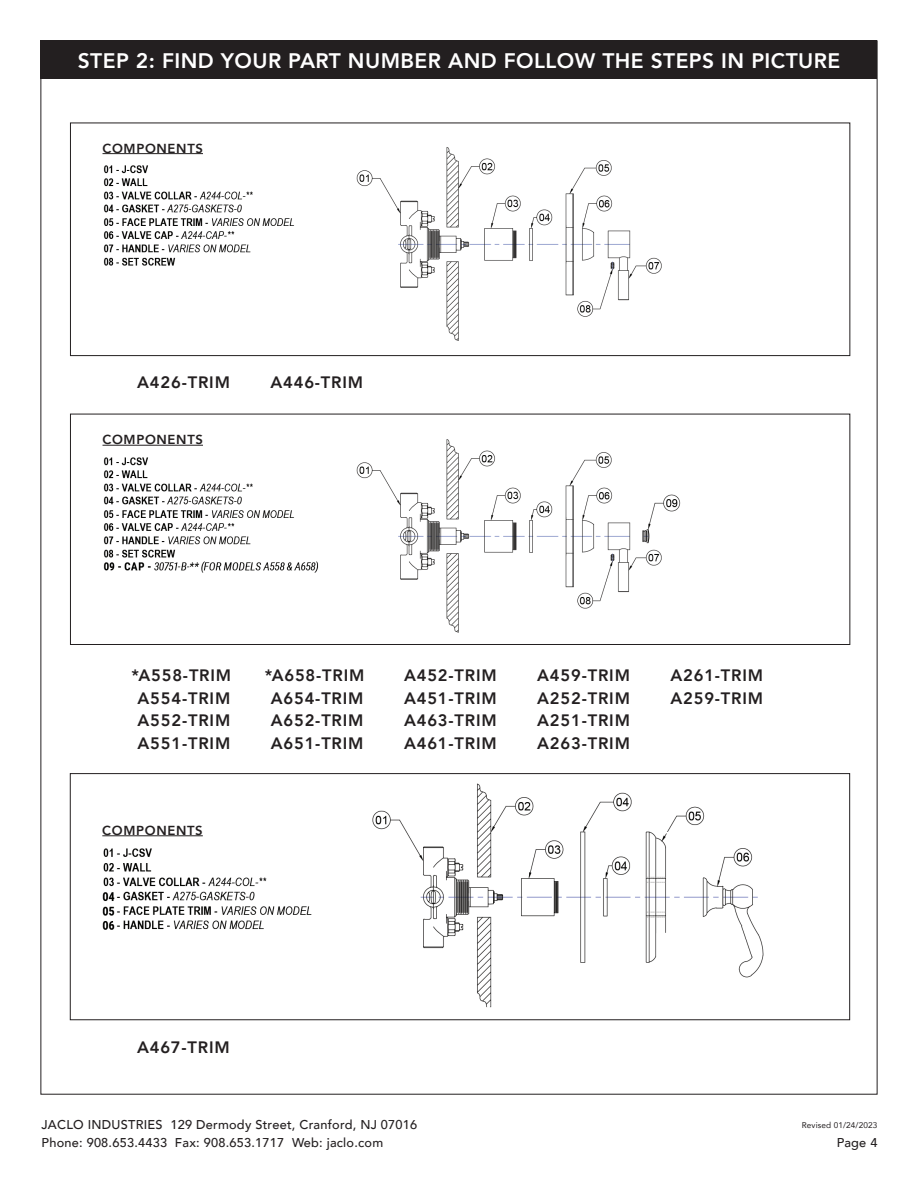
<style>
.page{position:relative;width:918px;height:1188px;background:#fff}
.page>*{position:absolute;margin:0;border:0;box-sizing:border-box;transform-origin:0 0}
.t1{font:800 21px "Avenir";letter-spacing:.02em;color:#fff}
.t2{font:800 16.5px/22.5px "Avenir";letter-spacing:.05em;color:#231f20;text-align:center}
.t3{font:800 13.05px "Avenir";letter-spacing:.05em;color:#231f20}
.t4{font:500 12.75px/18px "Avenir";letter-spacing:.02em;color:#231f20}
.t5{font:8.25px "Avenir";letter-spacing:.015em;color:#231f20}
</style>
<div class="page">
<div style="left:40px;top:40px;width:838px;height:39px;background:#231f20"></div>
<img style="left:102px;top:147px;width:560px;height:194px">
<div style="left:70px;top:123px;width:780px;height:233px;border:1px solid #231f20"></div>
<hr style="left:103px;top:153px;width:100px;height:1px;background:#231f20">
<img style="left:102px;top:439px;width:579px;height:194px">
<div style="left:70px;top:414px;width:780px;height:231px;border:1px solid #231f20"></div>
<hr style="left:103px;top:445px;width:100px;height:1px;background:#231f20">
<img style="left:102px;top:783px;width:662px;height:225px">
<div style="left:70px;top:773px;width:780px;height:247px;border:1px solid #231f20"></div>
<hr style="left:102px;top:835px;width:101px;height:1px;background:#231f20">
<p class="t1" style="left:78px;top:44px;width:764px">STEP 2: FIND YOUR PART NUMBER AND FOLLOW THE STEPS IN PICTURE</p>
<p class="t3" style="left:103px;top:138px;width:102px">COMPONENTS</p>
<p class="t2" style="left:137px;top:371px;width:94px">A426-TRIM</p>
<p class="t2" style="left:270px;top:371px;width:94px">A446-TRIM</p>
<p class="t3" style="left:103px;top:430px;width:102px">COMPONENTS</p>
<p class="t2" style="left:132px;top:664px;width:101px">*A558-TRIM<br>A554-TRIM<br>A552-TRIM<br>A551-TRIM</p>
<p class="t2" style="left:265px;top:664px;width:101px">*A658-TRIM<br>A654-TRIM<br>A652-TRIM<br>A651-TRIM</p>
<p class="t2" style="left:404px;top:664px;width:94px;text-align:justify">A452-TRIM A451-TRIM A463-TRIM A461-TRIM</p>
<p class="t2" style="left:537px;top:664px;width:94px;text-align:justify">A459-TRIM A252-TRIM A251-TRIM A263-TRIM</p>
<p class="t2" style="left:670px;top:664px;width:94px;text-align:left">A261-TRIM<br>A259-TRIM</p>
<p class="t3" style="left:102px;top:820px;width:102px">COMPONENTS</p>
<p class="t2" style="left:137px;top:1036px;width:94px">A467-TRIM</p>
<p class="t4" style="left:42px;top:1115px;width:377px">JACLO INDUSTRIES 129 Dermody Street, Cranford, NJ 07016<br>Phone: 908.653.4433 Fax: 908.653.1717 Web: jaclo.com</p>
<p class="t5" style="left:802px;top:1119px;width:77px">Revised 01/24/2023</p>
<p class="t4" style="left:837px;top:1133px;width:42px">Page 4</p>
</div>
